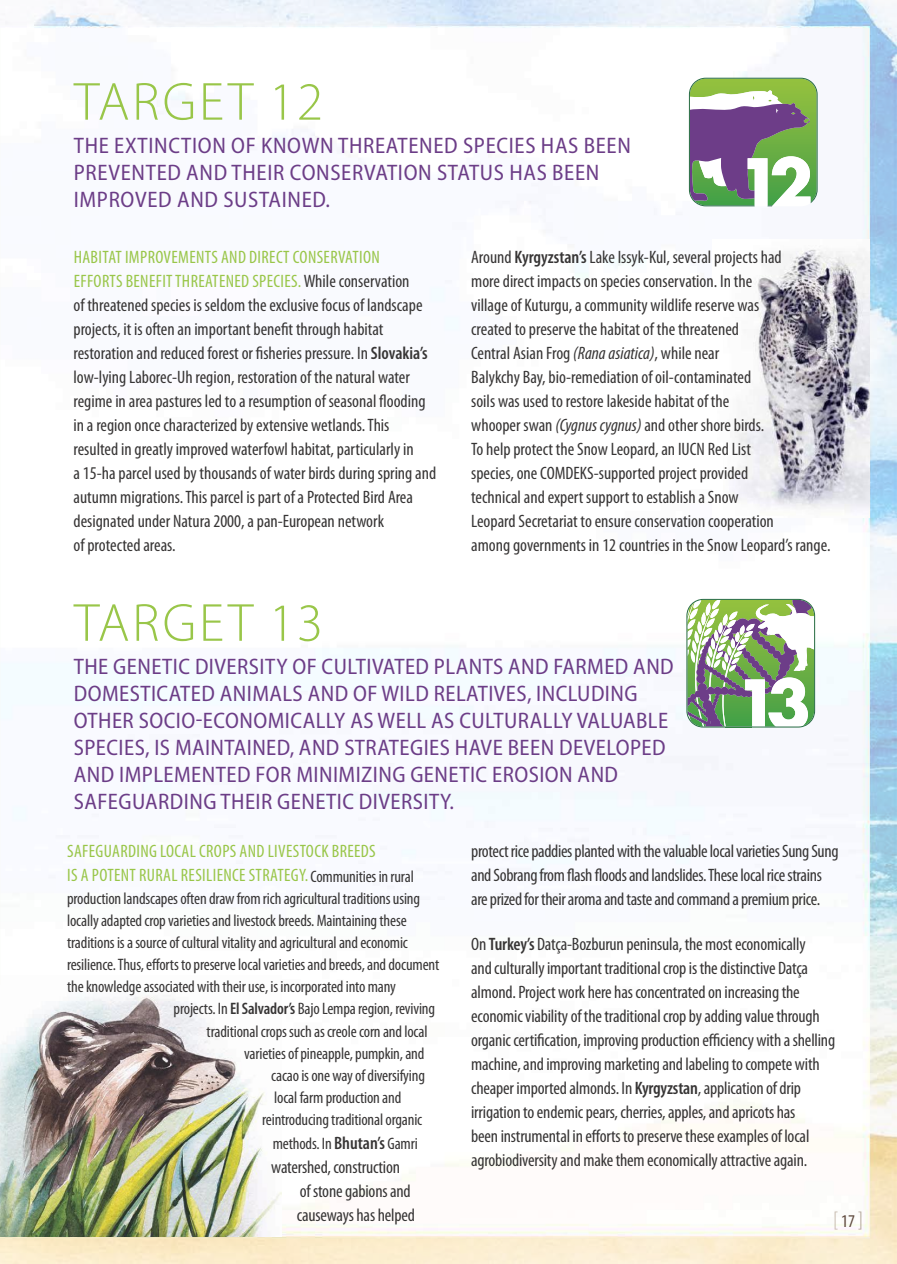
<style>
.page{position:relative;width:897px;height:1264px;background:#fff}
.page>*{position:absolute;margin:0;border:0;box-sizing:border-box;transform-origin:0 0}
.t1{font:300 54px "Myriad Pro";letter-spacing:.05em;color:#99c649}
.t2{font:semi-condensed 22.5px/27px "Myriad Pro";letter-spacing:.02em;color:#6c3d87}
.t3{font:condensed 18px/24px "Myriad Pro";letter-spacing:-.005em;color:#373535}
.t4{font:condensed 18px/24px "Myriad Pro";letter-spacing:.02em;color:#99c649}
.t5{font:condensed 18px "Myriad Pro";color:#5d483c}
.t6{font:condensed 16.65px "Myriad Pro";letter-spacing:-.01em;color:#373535}
.s1{color:#99c649}
.s2{font-weight:600}
.s3{font-style:italic}
.s4{font-size:16.65px;color:#373535}
.s5{font-weight:600;font-size:18px}
.s6{font-weight:300;font-size:22.5px;color:#c3b6a9}
.s7{font-weight:300;font-size:22.5px;color:#afa194}
</style>
<div class="page">
<img style="left:0;top:0;width:896px;height:1264px">
<img style="left:1px;top:975px;width:281px;height:262px">
<img style="left:712px;top:240px;width:157px;height:278px">
<img style="left:0;top:737px;width:1px;height:500px">
<svg style="left:686px;top:599px;width:129px;height:129px"></svg>
<svg style="left:688px;top:78px;width:129px;height:128px"></svg>
<h1 class="t1" style="left:74px;top:69px;width:250px">TARGET 12</h1>
<p class="t2" style="left:74px;top:132px;width:558px">THE EXTINCTION OF KNOWN THREATENED SPECIES HAS BEEN<br>PREVENTED AND THEIR CONSERVATION STATUS HAS BEEN<br>IMPROVED AND SUSTAINED.</p>
<p class="t3" style="left:74px;top:245px;width:364px"><span class="s1">HABITAT IMPROVEMENTS AND DIRECT CONSERVATION<br>EFFORTS BENEFIT THREATENED SPECIES.</span> While conservation<br>of threatened species is seldom the exclusive focus of landscape projects, it is often an important benefit through habitat restoration and reduced forest or fisheries pressure. In <span class="s2">Slovakia’s </span>low-lying Laborec-Uh region, restoration of the natural water regime in area pastures led to a resumption of seasonal flooding in a region once characterized by extensive wetlands. This resulted in greatly improved waterfowl habitat, particularly in<br>a 15-ha parcel used by thousands of water birds during spring and autumn migrations. This parcel is part of a Protected Bird Area designated under Natura 2000, a pan-European network<br>of protected areas.</p>
<h1 class="t1" style="left:74px;top:590px;width:250px">TARGET 13</h1>
<p class="t3" style="left:471px;top:245px;width:361px">Around <span class="s2">Kyrgyzstan’s</span> Lake Issyk-Kul, several projects had<br>more direct impacts on species conservation. In the<br>village of Kuturgu, a community wildlife reserve was<br>created to preserve the habitat of the threatened<br>Central Asian Frog <span class="s3">(Rana asiatica)</span>, while near<br>Balykchy Bay, bio-remediation of oil-contaminated<br>soils was used to restore lakeside habitat of the<br>whooper swan <span class="s3">(Cygnus cygnus)</span> and other shore birds.<br>To help protect the Snow Leopard, an IUCN Red List<br>species, one COMDEKS-supported project provided<br>technical and expert support to establish a Snow<br>Leopard Secretariat to ensure conservation cooperation<br>among governments in 12 countries in the Snow Leopard’s range.</p>
<p class="t2" style="left:74px;top:653px;width:601px">THE GENETIC DIVERSITY OF CULTIVATED PLANTS AND FARMED AND DOMESTICATED ANIMALS AND OF WILD RELATIVES, INCLUDING OTHER SOCIO-ECONOMICALLY AS WELL AS CULTURALLY VALUABLE SPECIES, IS MAINTAINED, AND STRATEGIES HAVE BEEN DEVELOPED AND IMPLEMENTED FOR MINIMIZING GENETIC EROSION AND SAFEGUARDING THEIR GENETIC DIVERSITY.</p>
<p class="t4" style="left:67px;top:839px;width:348px">SAFEGUARDING LOCAL CROPS AND LIVESTOCK BREEDS<br>IS A POTENT RURAL RESILIENCE STRATEGY.<span class="s4">Communities in rural</span></p>
<p class="t6" style="left:67px;top:888px;width:354px">production landscapes often draw from rich agricultural traditions using</p>
<p class="t6" style="left:67px;top:910px;width:341px">locally adapted crop varieties and livestock breeds. Maintaining these</p>
<p class="t6" style="left:67px;top:932px;width:342px">traditions is a source of cultural vitality and agricultural and economic</p>
<p class="t6" style="left:67px;top:954px;width:373px">resilience. Thus, efforts to preserve local varieties and breeds, and document</p>
<p class="t6" style="left:67px;top:976px;width:330px">the knowledge associated with their use, is incorporated into many</p>
<p class="t6" style="left:174px;top:999px;width:263px">projects. In <span class="s2">El Salvador’s</span> Bajo Lempa region, reviving</p>
<p class="t6" style="left:207px;top:1021px;width:222px">traditional crops such as creole corn and local</p>
<p class="t6" style="left:244px;top:1043px;width:182px">varieties of pineapple, pumpkin, and</p>
<p class="t6" style="left:271px;top:1065px;width:155px">cacao is one way of diversifying</p>
<p class="t6" style="left:274px;top:1087px;width:129px">local farm production and</p>
<p class="t6" style="left:262px;top:1109px;width:161px">reintroducing traditional organic</p>
<p class="t6" style="left:273px;top:1133px;width:146px">methods. In <span class="s5">Bhutan’s</span> Gamri</p>
<p class="t3" style="left:297px;top:1155px;width:120px;text-indent:-25px">watershed, construction of stone gabions and causeways has helped</p>
<p class="t3" style="left:471px;top:839px;width:369px">protect rice paddies planted with the valuable local varieties Sung Sung and Sobrang from flash floods and landslides. These local rice strains are prized for their aroma and taste and command a premium price.</p>
<p class="t3" style="left:471px;top:931px;width:365px">On <span class="s2">Turkey’s</span> Datça-Bozburun peninsula, the most economically<br>and culturally important traditional crop is the distinctive Datça almond. Project work here has concentrated on increasing the economic viability of the traditional crop by adding value through organic certification, improving production efficiency with a shelling machine, and improving marketing and labeling to compete with cheaper imported almonds. In <span class="s2">Kyrgyzstan</span>, application of drip irrigation to endemic pears, cherries, apples, and apricots has<br>been instrumental in efforts to preserve these examples of local agrobiodiversity and make them economically attractive again.</p>
<p class="t5" style="left:832px;top:1210px;width:32px"><span class="s6">[</span> 17 <span class="s7">]</span></p>
</div>
